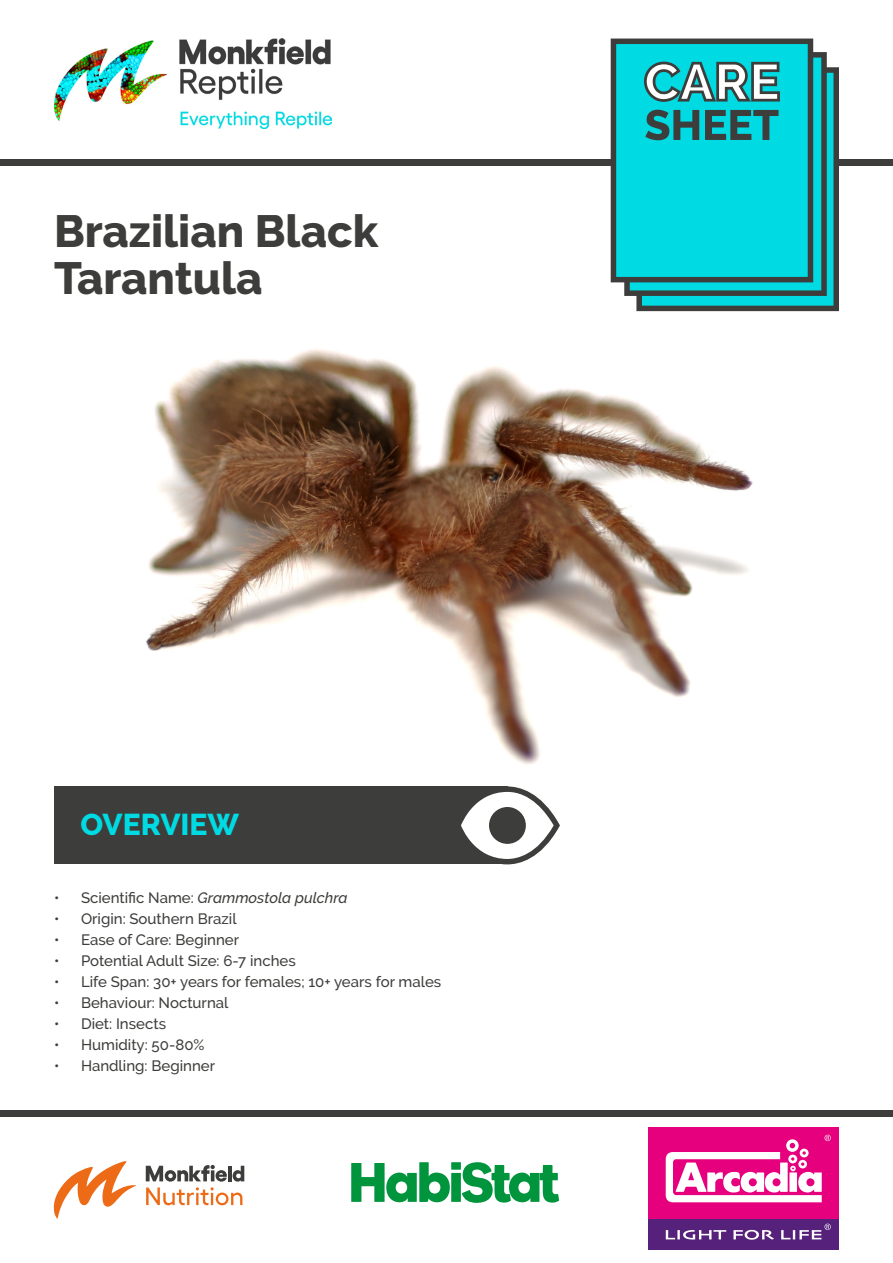
<style>
.page{position:relative;width:893px;height:1263px;background:#fff}
.page>*{position:absolute;margin:0;border:0;box-sizing:border-box;transform-origin:0 0}
.t1{font:800 45px/46.5px "Raleway";color:#3d3d3b}
.t2{font:800 30px "Raleway";color:#00dbe3}
.t3{font:500 15px "Raleway";color:#3d3d3b}
.t4{font:italic 500 15px "Raleway";color:#3d3d3b}
.s1{font-style:normal}
</style>
<div class="page">
<img style="left:0;top:117px;width:893px;height:748px">
<div style="left:54px;top:786px;width:454px;height:78px;background:#3d3d3b"></div>
<div style="left:0;top:1110px;width:893px;height:6px;background:#3d3d3b"></div>
<div style="left:0;top:160px;width:893px;height:6px;background:#3d3d3b"></div>
<svg style="left:351px;top:1162px;width:208px;height:41px"></svg>
<svg style="left:461px;top:786px;width:99px;height:78px"></svg>
<div style="left:489px;top:807px;width:37px;height:37px;background:#3d3d3b;border-radius:50%"></div>
<svg style="left:636px;top:67px;width:203px;height:244px;background:#1a979a"></svg>
<svg style="left:624px;top:52px;width:203px;height:244px;background:#1a9599"></svg>
<svg style="left:611px;top:39px;width:202px;height:243px;background:#06c8cf"></svg>
<svg style="left:644px;top:62px;width:136px;height:40px"></svg>
<svg style="left:645px;top:110px;width:54px;height:30px;background:#228183"></svg>
<svg style="left:705px;top:110px;width:73px;height:30px;background:#218486"></svg>
<img style="left:54px;top:39px;width:278px;height:89px">
<svg style="left:146px;top:1165px;width:81px;height:16px"></svg>
<hr style="left:228px;top:1166px;width:4px;height:15px;background:#3d3d3b">
<svg style="left:233px;top:1166px;width:11px;height:15px"></svg>
<svg style="left:146px;top:1187px;width:96px;height:18px"></svg>
<svg style="left:53px;top:1161px;width:84px;height:58px"></svg>
<div style="left:648px;top:1127px;width:191px;height:92px;background:#e6007d"></div>
<div style="left:648px;top:1219px;width:191px;height:31px;background:#56217a"></div>
<svg style="left:666px;top:1135px;width:165px;height:67px"></svg>
<svg style="left:666px;top:1230px;width:60px;height:9px"></svg>
<svg style="left:733px;top:1230px;width:41px;height:10px"></svg>
<svg style="left:781px;top:1223px;width:50px;height:16px"></svg>
<p class="t1" style="left:54px;top:208px;width:326px">Brazilian Black<br>Tarantula</p>
<p class="t2" style="left:81px;top:807px;width:160px">OVERVIEW</p>
<p class="t4" style="left:54px;top:889px;width:295px"><span class="s1">• Scientific Name:</span> Grammostola pulchra</p>
<p class="t3" style="left:54px;top:910px;width:184px">• Origin: Southern Brazil</p>
<p class="t3" style="left:54px;top:931px;width:187px">• Ease of Care: Beginner</p>
<p class="t3" style="left:54px;top:952px;width:243px">• Potential Adult Size: 6-7 inches</p>
<p class="t3" style="left:54px;top:973px;width:389px">• Life Span: 30+ years for females; 10+ years for males</p>
<p class="t3" style="left:54px;top:994px;width:176px">• Behaviour: Nocturnal</p>
<p class="t3" style="left:54px;top:1015px;width:114px">• Diet: Insects</p>
<p class="t3" style="left:54px;top:1036px;width:152px">• Humidity: 50-80%</p>
<p class="t3" style="left:54px;top:1057px;width:163px">• Handling: Beginner</p>
</div>
